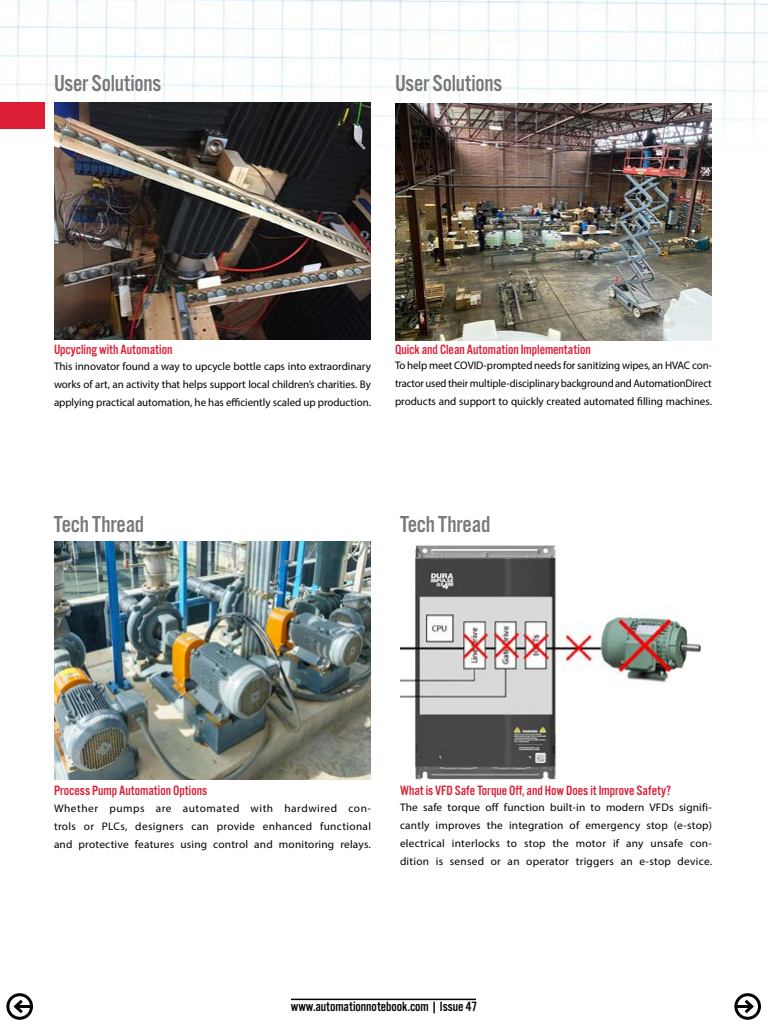
<style>
.page{position:relative;width:768px;height:1024px;background:#fff}
.page>*{position:absolute;margin:0;border:0;box-sizing:border-box;transform-origin:0 0}
.t1{font:24px "Alternate Got No 3 D";letter-spacing:-.01em;color:#78787a}
.t2{font:14px "Alternate Got No 3 D";letter-spacing:-.005em;color:#dc1e35}
.t3{font:14px "Alternate Got No 3 D";letter-spacing:-.005em;color:#000}
.t4{font:11px/18px "Myriad Pro";letter-spacing:.01em;color:#000;text-align:justify}
</style>
<div class="page">
<img style="left:0;top:0;width:768px;height:1020px">
<div style="left:734px;top:993px;width:27px;height:27px;border:3px solid #000;border-radius:50%"></div>
<hr style="left:735px;top:1005px;width:17px;height:3px;background:#000">
<svg style="left:741px;top:997px;width:15px;height:19px"></svg>
<hr style="left:291px;top:999px;width:185px;height:1px;background:#000">
<div style="left:6px;top:993px;width:27px;height:27px;border:3px solid #000;border-radius:50%"></div>
<hr style="left:16px;top:1005px;width:16px;height:3px;background:#000">
<svg style="left:11px;top:997px;width:15px;height:19px"></svg>
<div style="left:0;top:102px;width:45px;height:27px;background:#dc1e35"></div>
<img style="left:400px;top:543px;width:312px;height:238px">
<img style="left:54px;top:102px;width:317px;height:238px">
<img style="left:54px;top:542px;width:317px;height:238px">
<img style="left:395px;top:103px;width:317px;height:238px">
<h1 class="t1" style="left:54px;top:70px;width:109px">User Solutions</h1>
<h1 class="t1" style="left:395px;top:70px;width:109px">User Solutions</h1>
<p class="t2" style="left:54px;top:342px;width:120px">Upcycling with Automation</p>
<p class="t4" style="left:54px;top:357px;width:319px">This innovator found a way to upcycle bottle caps into extraordinary works of art, an activity that helps support local children’s charities. By applying practical automation, he has efficiently scaled up production.</p>
<p class="t2" style="left:395px;top:342px;width:197px">Quick and Clean Automation Implementation</p>
<p class="t4" style="left:395px;top:356px;width:318px">To help meet COVID-prompted needs for sanitizing wipes, an HVAC con&shy;tractor used their multiple-disciplinary background and AutomationDirect products and support to quickly created automated filling machines.</p>
<h1 class="t1" style="left:54px;top:511px;width:92px">Tech Thread</h1>
<h1 class="t1" style="left:400px;top:511px;width:92px">Tech Thread</h1>
<p class="t2" style="left:54px;top:783px;width:155px">Process Pump Automation Options</p>
<p class="t4" style="left:54px;top:799px;width:319px">Whether pumps are automated with hardwired con&shy;trols or PLCs, designers can provide enhanced functional and protective features using control and monitoring relays.</p>
<p class="t2" style="left:400px;top:783px;width:273px">What is VFD Safe Torque Off, and How Does it Improve Safety?</p>
<p class="t4" style="left:400px;top:798px;width:314px">The safe torque off function built-in to modern VFDs signifi&shy;cantly improves the integration of emergency stop (e-stop) electrical interlocks to stop the motor if any unsafe con&shy;dition is sensed or an operator triggers an e-stop device.</p>
<p class="t3" style="left:291px;top:999px;width:188px">www.automationnotebook.com | Issue 47</p>
</div>
